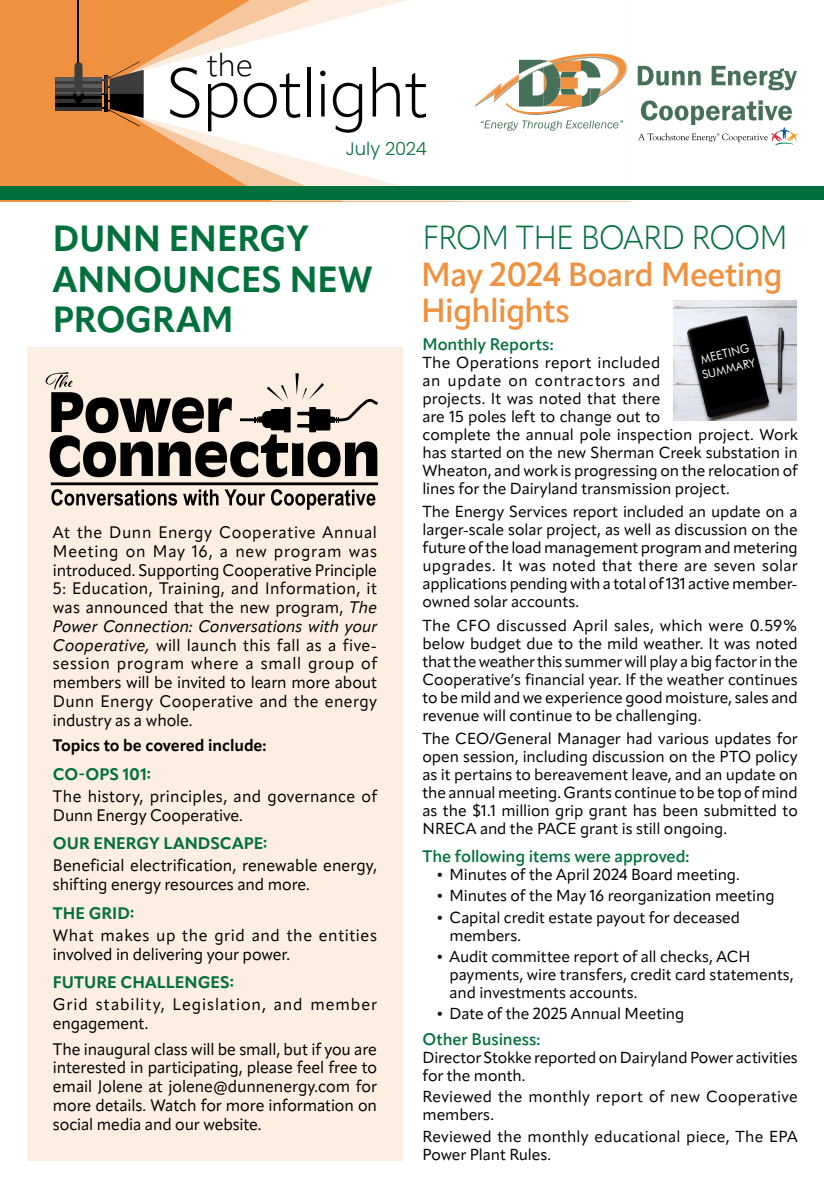
<style>
.page{position:relative;width:824px;height:1188px;background:#fff}
.page>*{position:absolute;margin:0;border:0;box-sizing:border-box;transform-origin:0 0}
.t1{font:300 67.5px "Apparat";letter-spacing:-.025em;color:#000}
.t2{font:700 36px/40.5px "Apparat";color:#00703c}
.t3{font:600 33px/36px "Apparat";letter-spacing:-.02em;color:#ef913f}
.t4{font:300 33px "Apparat";letter-spacing:-.02em;color:#00703c;scale:.94 1}
.t5{font:300 31.65px "Apparat";color:#000}
.t6{font:300 18px "Poppins";letter-spacing:-.01em;color:#00703c}
.t7{font:16.5px/18.8px "Apparat";color:#000}
.t8{font:600 16.5px "Apparat";letter-spacing:-.005em;color:#00703c}
.t9{font:700 16.5px "Apparat";color:#00703c}
.t10{font:16.5px/18.8px "Apparat";letter-spacing:.055em;color:#000}
.t11{font:700 16.5px "Apparat";letter-spacing:-.005em;color:#000}
.t12{font:15.75px/18px "Apparat";letter-spacing:-.005em;color:#000}
.t13{font:15.75px/18px "Apparat";letter-spacing:.015em;color:#000}
.t14{font:12px/15.3px "Futura BT";color:#fff;scale:.94 1}
.s1{font-style:italic}
</style>
<div class="page">
<div style="left:27px;top:348px;width:376px;height:813px;background:#fdeee2"></div>
<div style="left:0;top:0;width:630px;height:201px;background:#ef913f"></div>
<svg style="left:138px;top:0;width:492px;height:201px;background:#fcefe4"></svg>
<hr style="left:77px;top:0;width:2px;height:76px;background:#010101">
<svg style="left:55px;top:61px;width:89px;height:65px"></svg>
<div style="left:0;top:186px;width:824px;height:14px;background:#00703c"></div>
<svg style="left:475px;top:51px;width:152px;height:80px;background:#d8d4c4"></svg>
<svg style="left:637px;top:66px;width:63px;height:20px"></svg>
<svg style="left:711px;top:66px;width:85px;height:24px"></svg>
<svg style="left:638px;top:100px;width:158px;height:45px"></svg>
<img style="left:674px;top:301px;width:122px;height:120px">
<svg style="left:688px;top:315px;width:79px;height:96px;background:#3a3a3c"></svg>
<svg style="left:51px;top:489px;width:126px;height:17px"></svg>
<svg style="left:183px;top:489px;width:35px;height:17px"></svg>
<svg style="left:224px;top:489px;width:41px;height:17px"></svg>
<svg style="left:271px;top:489px;width:104px;height:21px"></svg>
<hr style="left:51px;top:482px;width:327px;height:3px;background:#000">
<svg style="left:46px;top:372px;width:332px;height:105px"></svg>
<div style="left:309px;top:407px;width:7px;height:25px;background:#000"></div>
<hr style="left:240px;top:418px;width:22px;height:3px;background:#000">
<div style="left:313px;top:409px;width:17px;height:22px;background:#000"></div>
<div style="left:287px;top:432px;width:19px;height:11px;background:#fdeee2;border-radius:50%"></div>
<h3 class="t5" style="left:207px;top:46px;width:48px">the</h3>
<h1 class="t1" style="left:166px;top:53px;width:264px">Spotlight</h1>
<p class="t6" style="left:346px;top:138px;width:82px">July 2024</p>
<h2 class="t2" style="left:53px;top:219px;width:321px">DUNN ENERGY<br>ANNOUNCES NEW<br>PROGRAM</h2>
<p class="t7" style="left:53px;top:523px;width:326px;text-align:justify">At the Dunn Energy Cooperative Annual Meeting on May 16, a new program was introduced. Supporting Cooperative Principle 5: Education, Training, and Information, it was announced that the new program, <span class="s1">The Power Connection: Conversations with your Cooperative,</span> will launch this fall as a five&shy;session program where a small group of members will be invited to learn more about Dunn Energy Cooperative and the energy industry as a whole.</p>
<p class="t11" style="left:53px;top:735px;width:215px">Topics to be covered include:</p>
<p class="t9" style="left:53px;top:764px;width:100px">CO-OPS 101:</p>
<p class="t7" style="left:53px;top:787px;width:326px">The history, principles, and governance of<br>Dunn Energy Cooperative.</p>
<p class="t9" style="left:53px;top:834px;width:216px">OUR ENERGY LANDSCAPE:</p>
<p class="t7" style="left:53px;top:856px;width:325px">Beneficial electrification, renewable energy, shifting energy resources and more.</p>
<p class="t9" style="left:53px;top:903px;width:83px">THE GRID:</p>
<p class="t7" style="left:53px;top:926px;width:325px">What makes up the grid and the entities involved in delivering your power.</p>
<p class="t9" style="left:53px;top:973px;width:182px">FUTURE CHALLENGES:</p>
<p class="t10" style="left:53px;top:995px;width:326px">Grid stability, Legislation, and member engagement.</p>
<p class="t7" style="left:53px;top:1040px;width:326px;text-align:justify">The inaugural class will be small, but if you are interested in participating, please feel free to email Jolene at jolene@dunnenergy.com for more details. Watch for more information on social media and our website.</p>
<h3 class="t4" style="left:422px;top:218px;width:390px">FROM THE BOARD ROOM</h3>
<h3 class="t3" style="left:421px;top:256px;width:363px">May 2024 Board Meeting<br>Highlights</h3>
<p class="t8" style="left:422px;top:334px;width:133px">Monthly Reports:</p>
<p class="t12" style="left:422px;top:353px;width:377px">The Operations report included<br>an update on contractors and<br>projects. It was noted that there<br>are 15 poles left to change out to<br>complete the annual pole inspection project. Work has started on the new Sherman Creek substation in Wheaton, and work is progressing on the relocation of lines for the Dairyland transmission project.</p>
<p class="t12" style="left:422px;top:503px;width:377px;text-align:justify">The Energy Services report included an update on a larger-scale solar project, as well as discussion on the future of the load management program and metering upgrades. It was noted that there are seven solar applications pending with a total of 131 active member&shy;owned solar accounts.</p>
<p class="t12" style="left:422px;top:616px;width:377px;text-align:justify">The CFO discussed April sales, which were 0.59% below budget due to the mild weather. It was noted that the weather this summer will play a big factor in the Cooperative’s financial year. If the weather continues to be mild and we experience good moisture, sales and revenue will continue to be challenging.</p>
<p class="t12" style="left:422px;top:730px;width:377px;text-align:justify">The CEO/General Manager had various updates for open session, including discussion on the PTO policy as it pertains to bereavement leave, and an update on the annual meeting. Grants continue to be top of mind as the $1.1 million grip grant has been submitted to NRECA and the PACE grant is still ongoing.</p>
<p class="t8" style="left:422px;top:846px;width:268px">The following items were approved:</p>
<p class="t12" style="left:436px;top:866px;width:305px">• Minutes of the April 2024 Board meeting.</p>
<p class="t12" style="left:436px;top:887px;width:340px">• Minutes of the May 16 reorganization meeting</p>
<p class="t12" style="left:449px;top:908px;width:292px;text-indent:-13px">• Capital credit estate payout for deceased members.</p>
<p class="t12" style="left:449px;top:947px;width:346px;text-indent:-13px">• Audit committee report of all checks, ACH payments, wire transfers, credit card statements, and investments accounts.</p>
<p class="t12" style="left:436px;top:1005px;width:250px">• Date of the 2025 Annual Meeting</p>
<p class="t8" style="left:422px;top:1029px;width:119px">Other Business:</p>
<p class="t12" style="left:422px;top:1049px;width:377px">Director Stokke reported on Dairyland Power activities for the month.</p>
<p class="t13" style="left:422px;top:1088px;width:377px">Reviewed the monthly report of new Cooperative members.</p>
<p class="t12" style="left:422px;top:1127px;width:377px">Reviewed the monthly educational piece, The EPA<br>Power Plant Rules.</p>
<p class="t14" style="left:696px;top:353px;width:60px;rotate:-14deg">MEETING<br>SUMMARY</p>
</div>
